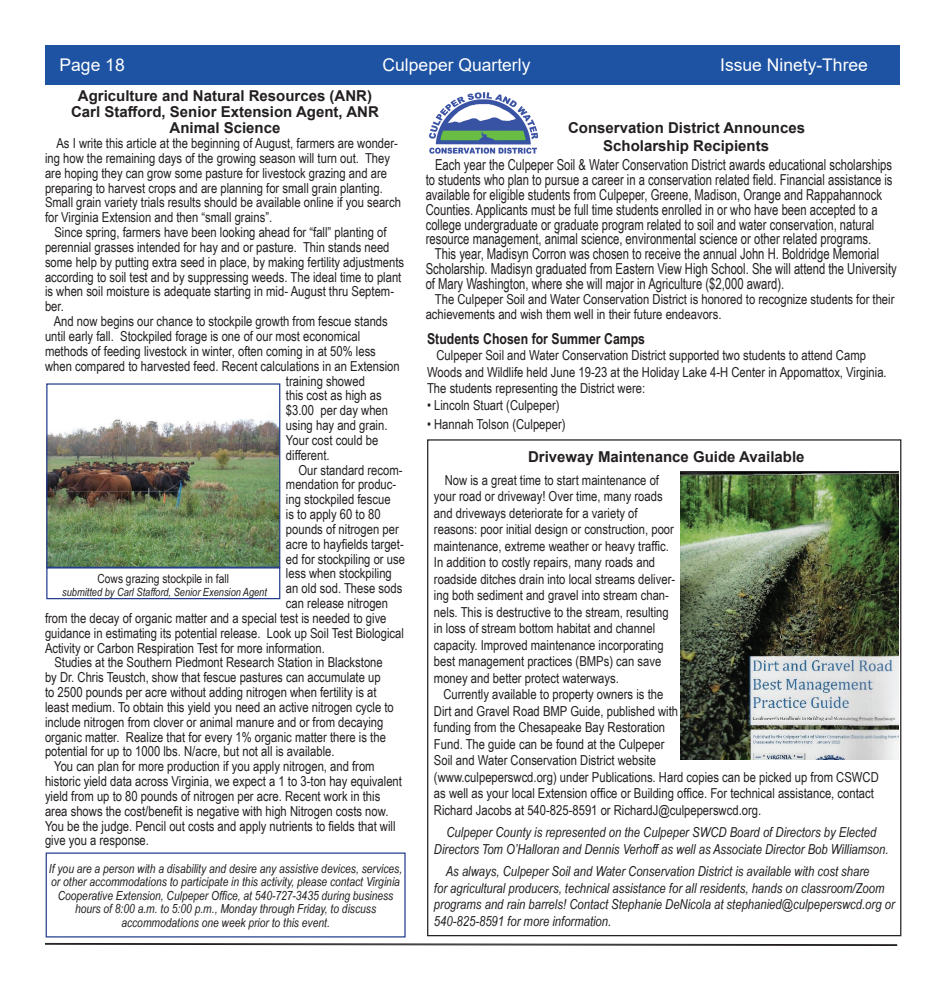
<style>
.page{position:relative;width:945px;height:990px;background:#fff}
.page>*{position:absolute;margin:0;border:0;box-sizing:border-box;transform-origin:0 0}
.t1{font:17.5px "Arial";color:#fff}
.t2{font:15.12px/14.9px "Arial Narrow";color:#231f20;scale:.91 1}
.t3{font:700 15px/16.1px "Arial";color:#231f20;text-align:center}
.t4{font:700 15px "Arial Narrow";color:#231f20}
.t5{font:13.75px/16.5px "Arial Narrow";color:#231f20}
.t6{font:italic 13.75px/16.5px "Arial Narrow";color:#231f20;text-align:center}
.t7{font:italic 12.5px/13.5px "Arial Narrow";color:#231f20;text-align:center}
.t8{font:12.5px "Arial Narrow";color:#231f20}
.t9{font:italic 11.25px "Arial Narrow";color:#231f20}
</style>
<div class="page">
<div style="left:45px;top:45px;width:855px;height:40px;background:#1e53a4"></div>
<svg style="left:45px;top:943px;width:853px;height:3px"></svg>
<img style="left:48px;top:418px;width:230px;height:148px">
<div style="left:46px;top:383px;width:234px;height:185px;border:1px solid #253f8e"></div>
<div style="left:46px;top:567px;width:234px;height:32px;border:1px solid #253f8e"></div>
<div style="left:46px;top:852px;width:360px;height:86px;border:1px solid #253f8e"></div>
<img style="left:429px;top:92px;width:110px;height:62px">
<img style="left:680px;top:472px;width:219px;height:287px">
<p class="t1" style="left:60px;top:53px;width:67px">Page 18</p>
<p class="t1" style="left:383px;top:53px;width:149px">Culpeper Quarterly</p>
<p class="t1" style="left:720px;top:53px;width:149px">Issue Ninety-Three</p>
<p class="t3" style="left:71px;top:88px;width:309px">Agriculture and Natural Resources (ANR)<br>Carl Stafford, Senior Extension Agent, ANR<br>Animal Science</p>
<p class="t5" style="left:45px;top:135px;width:357px;line-height:14.9px;text-indent:11px">As I write this article at the beginning of August, farmers are wonder&shy;ing how the remaining days of the growing season will turn out. They are hoping they can grow some pasture for livestock grazing and are preparing to harvest crops and are planning for small grain planting.<br>Small grain variety trials results should be available online if you search for Virginia Extension and then “small grains”.</p>
<p class="t5" style="left:45px;top:224px;width:361px;line-height:14.9px;text-indent:9px">Since spring, farmers have been looking ahead for “fall” planting of perennial grasses intended for hay and or pasture. Thin stands need some help by putting extra seed in place, by making fertility adjustments according to soil test and by suppressing weeds. The ideal time to plant is when soil moisture is adequate starting in mid- August thru Septem&shy;ber.</p>
<p class="t5" style="left:54px;top:313px;width:336px">And now begins our chance to stockpile growth from fescue stands</p>
<p class="t5" style="left:45px;top:327px;width:317px">until early fall. Stockpiled forage is one of our most economical</p>
<p class="t5" style="left:45px;top:342px;width:332px">methods of feeding livestock in winter, often coming in at 50% less</p>
<p class="t5" style="left:45px;top:357px;width:356px">when compared to harvested feed. Recent calculations in an Extension</p>
<p class="t5" style="left:286px;top:372px;width:80px">training showed</p>
<p class="t5" style="left:286px;top:387px;width:97px">this cost as high as</p>
<p class="t5" style="left:286px;top:402px;width:104px">$3.00 per day when</p>
<p class="t5" style="left:286px;top:416px;width:103px">using hay and grain.</p>
<p class="t5" style="left:286px;top:431px;width:94px">Your cost could be</p>
<p class="t5" style="left:286px;top:446px;width:45px">different.</p>
<p class="t5" style="left:299px;top:461px;width:106px">Our standard recom-</p>
<p class="t5" style="left:286px;top:476px;width:112px">mendation for produc-</p>
<p class="t5" style="left:286px;top:491px;width:106px">ing stockpiled fescue</p>
<p class="t5" style="left:286px;top:505px;width:96px">is to apply 60 to 80</p>
<p class="t5" style="left:286px;top:520px;width:114px">pounds of nitrogen per</p>
<p class="t5" style="left:286px;top:535px;width:119px">acre to hayfields target-</p>
<p class="t5" style="left:286px;top:550px;width:121px">ed for stockpiling or use</p>
<p class="t5" style="left:286px;top:565px;width:107px">less when stockpiling</p>
<p class="t5" style="left:286px;top:580px;width:118px">an old sod. These sods</p>
<p class="t5" style="left:286px;top:594px;width:104px">can release nitrogen</p>
<p class="t5" style="left:45px;top:609px;width:343px">from the decay of organic matter and a special test is needed to give</p>
<p class="t5" style="left:45px;top:624px;width:360px">guidance in estimating its potential release. Look up Soil Test Biological</p>
<p class="t5" style="left:45px;top:639px;width:281px">Activity or Carbon Respiration Test for more information.</p>
<p class="t5" style="left:54px;top:654px;width:330px">Studies at the Southern Piedmont Research Station in Blackstone</p>
<p class="t5" style="left:45px;top:669px;width:337px">by Dr. Chris Teustch, show that fescue pastures can accumulate up</p>
<p class="t5" style="left:45px;top:683px;width:333px">to 2500 pounds per acre without adding nitrogen when fertility is at</p>
<p class="t5" style="left:45px;top:698px;width:350px">least medium. To obtain this yield you need an active nitrogen cycle to</p>
<p class="t5" style="left:45px;top:713px;width:340px">include nitrogen from clover or animal manure and or from decaying</p>
<p class="t5" style="left:45px;top:728px;width:342px">organic matter. Realize that for every 1% organic matter there is the</p>
<p class="t5" style="left:45px;top:743px;width:291px">potential for up to 1000 lbs. N/acre, but not all is available.</p>
<p class="t5" style="left:54px;top:758px;width:322px">You can plan for more production if you apply nitrogen, and from</p>
<p class="t5" style="left:45px;top:772px;width:359px">historic yield data across Virginia, we expect a 1 to 3-ton hay equivalent</p>
<p class="t5" style="left:45px;top:787px;width:337px">yield from up to 80 pounds of nitrogen per acre. Recent work in this</p>
<p class="t5" style="left:45px;top:802px;width:345px">area shows the cost/benefit is negative with high Nitrogen costs now.</p>
<p class="t5" style="left:45px;top:817px;width:352px">You be the judge. Pencil out costs and apply nutrients to fields that will</p>
<p class="t5" style="left:45px;top:832px;width:106px">give you a response.</p>
<p class="t3" style="left:568px;top:119px;width:238px;line-height:18px">Conservation District Announces<br>Scholarship Recipients</p>
<p class="t2" style="left:426px;top:157px;width:515px;text-indent:9px">Each year the Culpeper Soil &amp; Water Conservation District awards educational scholarships to students who plan to pursue a career in a conservation related field. Financial assistance is available for eligible students from Culpeper, Greene, Madison, Orange and Rappahannock Counties. Applicants must be full time students enrolled in or who have been accepted to a college undergraduate or graduate program related to soil and water conservation, natural resource management, animal science, environmental science or other related programs.</p>
<p class="t2" style="left:426px;top:246px;width:519px;text-indent:9px">This year, Madisyn Corron was chosen to receive the annual John H. Boldridge Memorial<br>Scholarship. Madisyn graduated from Eastern View High School. She will attend the University of Mary Washington, where she will major in Agriculture ($2,000 award).</p>
<p class="t5" style="left:426px;top:291px;width:470px;line-height:14.9px;text-indent:9px">The Culpeper Soil and Water Conservation District is honored to recognize students for their achievements and wish them well in their future endeavors.</p>
<p class="t4" style="left:427px;top:327px;width:220px">Students Chosen for Summer Camps</p>
<p class="t5" style="left:427px;top:347px;width:461px;text-indent:9px">Culpeper Soil and Water Conservation District supported two students to attend Camp<br>Woods and Wildlife held June 19-23 at the Holiday Lake 4-H Center in Appomattox, Virginia.<br>The students representing the District were:</p>
<p class="t5" style="left:427px;top:396px;width:134px">• Lincoln Stuart (Culpeper)</p>
<p class="t5" style="left:427px;top:415px;width:140px">• Hannah Tolson (Culpeper)</p>
<p class="t3" style="left:528px;top:449px;width:278px">Driveway Maintenance Guide Available</p>
<p class="t5" style="left:434px;top:471px;width:243px;text-indent:11px">Now is a great time to start maintenance of your road or driveway! Over time, many roads and driveways deteriorate for a variety of reasons: poor initial design or construction, poor maintenance, extreme weather or heavy traffic.<br>In addition to costly repairs, many roads and roadside ditches drain into local streams deliver&shy;ing both sediment and gravel into stream chan&shy;nels. This is destructive to the stream, resulting in loss of stream bottom habitat and channel capacity. Improved maintenance incorporating best management practices (BMPs) can save money and better protect waterways.</p>
<p class="t5" style="left:434px;top:686px;width:446px;text-indent:9px">Currently available to property owners is the<br>Dirt and Gravel Road BMP Guide, published with<br>funding from the Chesapeake Bay Restoration<br>Fund. The guide can be found at the Culpeper<br>Soil and Water Conservation District website<br>(www.culpeperswcd.org) under Publications. Hard copies can be picked up from CSWCD as well as your local Extension office or Building office. For technical assistance, contact Richard Jacobs at 540-825-8591 or RichardJ@culpeperswcd.org.</p>
<p class="t6" style="left:434px;top:824px;width:456px">Culpeper County is represented on the Culpeper SWCD Board of Directors by Elected<br>Directors Tom O’Halloran and Dennis Verhoff as well as Associate Director Bob Williamson.</p>
<p class="t6" style="left:434px;top:863px;width:462px;text-align:left;text-indent:12px">As always, Culpeper Soil and Water Conservation District is available with cost share<br>for agricultural producers, technical assistance for all residents, hands on classroom/Zoom programs and rain barrels! Contact Stephanie DeNicola at stephanied@culpeperswcd.org or 540-825-8591 for more information.</p>
<p class="t8" style="left:98px;top:569px;width:133px">Cows grazing stockpile in fall</p>
<p class="t9" style="left:62px;top:584px;width:206px">submitted by Carl Stafford, Senior Exension Agent</p>
<p class="t7" style="left:49px;top:861px;width:355px">If you are a person with a disability and desire any assistive devices, services, or other accommodations to participate in this activity, please contact Virginia Cooperative Extension, Culpeper Office, at 540-727-3435 during business hours of 8:00 a.m. to 5:00 p.m., Monday through Friday, to discuss accommodations one week prior to this event.</p>
</div>
